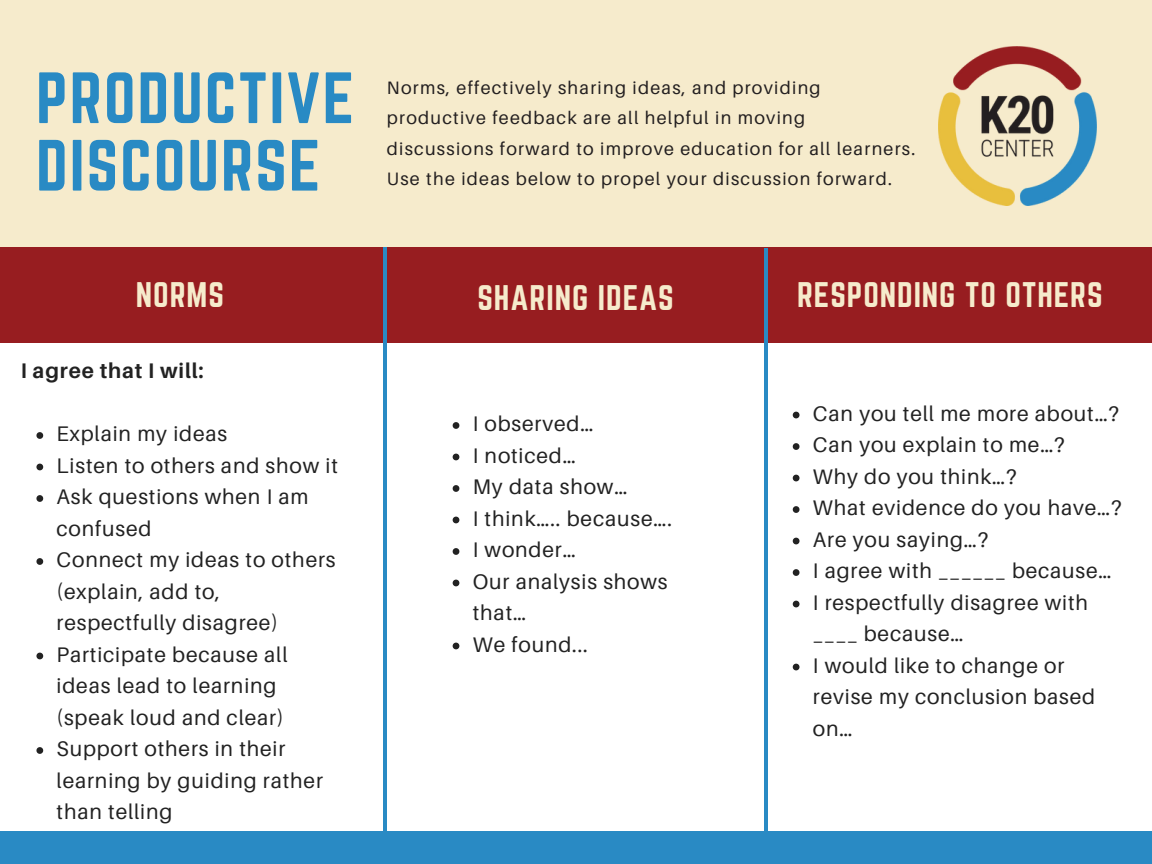
<style>
.page{position:relative;width:1152px;height:864px;background:#fff}
.page>*{position:absolute;margin:0;border:0;box-sizing:border-box;transform-origin:0 0}
.t1{font:63.45px/67.5px "Norwester";letter-spacing:.03em;color:#298ac4}
.t2{font:31.05px "Norwester";letter-spacing:.03em;color:#f6ebcc}
.t3{font:21.15px/31.5px "Aileron";letter-spacing:.04em;color:#222}
.t4{font:700 21.15px "Aileron";letter-spacing:.04em;color:#222}
.t5{font:18px/30.3px "Aileron";letter-spacing:.07em;color:#231f20}
</style>
<div class="page">
<div style="left:0;top:0;width:1152px;height:280px;background:#f6ebcc"></div>
<div style="left:0;top:247px;width:1152px;height:96px;background:#971d20"></div>
<hr style="left:383px;top:247px;width:4px;height:617px;background:#298ac4">
<hr style="left:765px;top:248px;width:3px;height:616px;background:#298ac4">
<div style="left:0;top:832px;width:1152px;height:32px;background:#298ac4"></div>
<img style="left:938px;top:47px;width:159px;height:158px">
<svg style="left:36px;top:432px;width:7px;height:7px"></svg>
<svg style="left:36px;top:464px;width:7px;height:6px"></svg>
<svg style="left:36px;top:495px;width:7px;height:7px"></svg>
<svg style="left:36px;top:558px;width:7px;height:7px"></svg>
<svg style="left:36px;top:653px;width:7px;height:6px"></svg>
<svg style="left:36px;top:747px;width:7px;height:7px"></svg>
<svg style="left:453px;top:422px;width:6px;height:7px"></svg>
<svg style="left:453px;top:454px;width:6px;height:6px"></svg>
<svg style="left:453px;top:485px;width:6px;height:7px"></svg>
<svg style="left:453px;top:517px;width:6px;height:6px"></svg>
<svg style="left:453px;top:548px;width:6px;height:7px"></svg>
<svg style="left:453px;top:580px;width:6px;height:6px"></svg>
<svg style="left:453px;top:643px;width:6px;height:6px"></svg>
<svg style="left:793px;top:412px;width:7px;height:6px"></svg>
<svg style="left:793px;top:443px;width:7px;height:7px"></svg>
<svg style="left:793px;top:475px;width:7px;height:6px"></svg>
<svg style="left:793px;top:506px;width:7px;height:7px"></svg>
<svg style="left:793px;top:538px;width:7px;height:6px"></svg>
<svg style="left:793px;top:569px;width:7px;height:7px"></svg>
<svg style="left:793px;top:601px;width:7px;height:6px"></svg>
<svg style="left:793px;top:664px;width:7px;height:6px"></svg>
<h1 class="t1" style="left:36px;top:64px;width:320px">PRODUCTIVE<br>DISCOURSE</h1>
<p class="t5" style="left:387px;top:72px;width:530px">Norms, effectively sharing ideas, and providing productive feedback are all helpful in moving discussions forward to improve education for all learners.<br>Use the ideas below to propel your discussion forward.</p>
<h2 class="t2" style="left:136px;top:276px;width:89px">NORMS</h2>
<h2 class="t2" style="left:478px;top:279px;width:198px">SHARING IDEAS</h2>
<h2 class="t2" style="left:797px;top:276px;width:307px">RESPONDING TO OTHERS</h2>
<p class="t4" style="left:21px;top:358px;width:185px">I agree that I will:</p>
<p class="t3" style="left:57px;top:418px;width:283px">Explain my ideas<br>Listen to others and show it<br>Ask questions when I am confused<br>Connect my ideas to others (explain, add to, respectfully disagree)<br>Participate because all ideas lead to learning (speak loud and clear)<br>Support others in their learning by guiding rather than telling</p>
<p class="t3" style="left:473px;top:408px;width:201px">I observed…<br>I noticed…<br>My data show…<br>I think….. because….<br>I wonder…<br>Our analysis shows that…<br>We found...</p>
<p class="t3" style="left:813px;top:397px;width:310px">Can you tell me more about…?<br>Can you explain to me…?<br>Why do you think…?<br>What evidence do you have…?<br>Are you saying…?<br>I agree with ______ because…<br>I respectfully disagree with ____ because…<br>I would like to change or revise my conclusion based on…</p>
</div>
